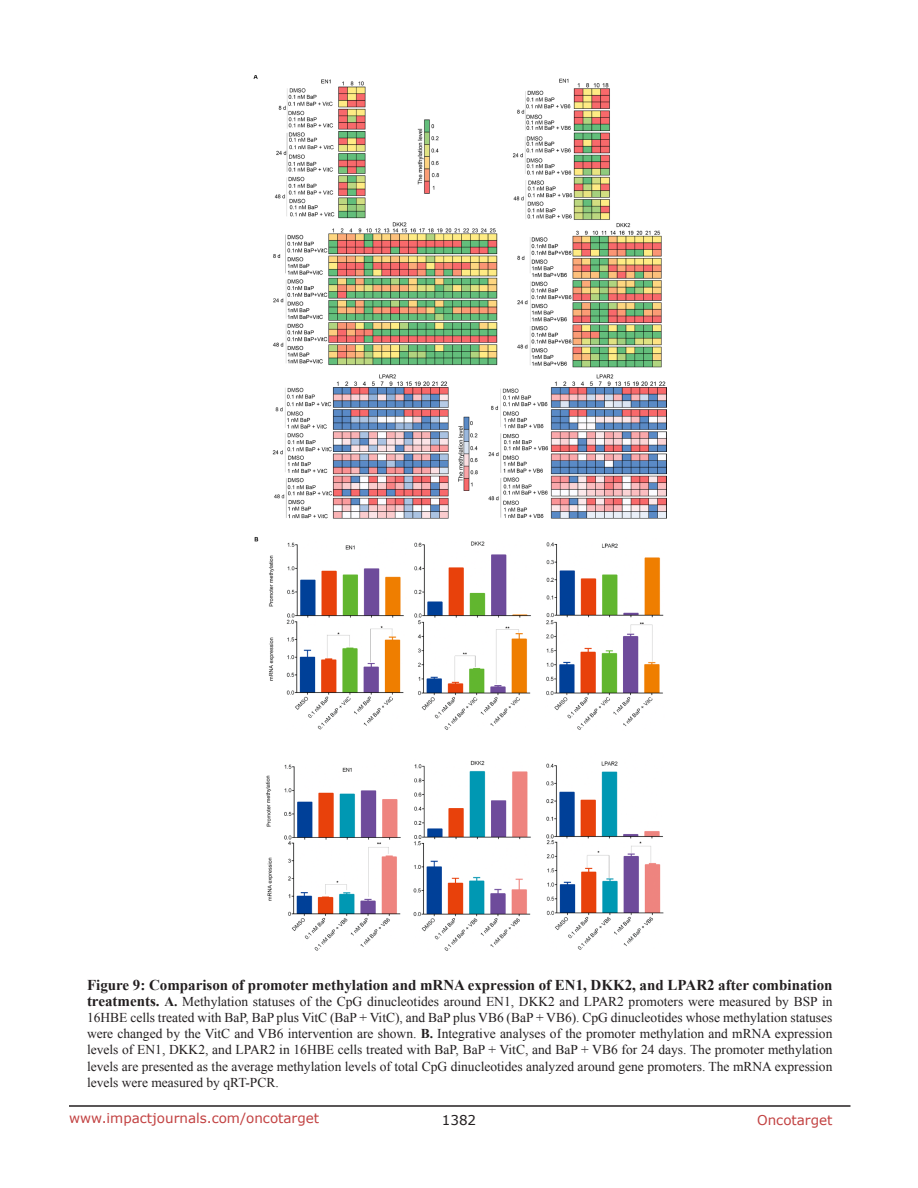
<style>
.page{position:relative;width:918px;height:1188px;background:#fff}
.page>*{position:absolute;margin:0;border:0;box-sizing:border-box;transform-origin:0 0}
.figuretext{font:700 15px "Times New Roman";color:#231f20}
.figuretext-2{font:13.5px/16.2px "Times New Roman";color:#231f20;text-align:justify}
.t1{font:13.5px "Verdana";color:#c24141}
.t2{font:13.5px "Verdana";color:#231f20}
.s1{font-weight:700;font-size:15px}
.s2{font-weight:700}
</style>
<div class="page">
<hr style="left:69px;top:1105px;width:781px;height:2px;background:#231f20">
<img style="left:253px;top:75px;width:413px;height:876px">
<p class="figuretext" style="left:87px;top:974px;width:747px">Figure 9: Comparison of promoter methylation and mRNA expression of EN1, DKK2, and LPAR2 after combination</p>
<p class="figuretext-2" style="left:87px;top:993px;width:747px"><span class="s1">treatments.</span> <span class="s2">A.</span> Methylation statuses of the CpG dinucleotides around EN1, DKK2 and LPAR2 promoters were measured by BSP in 16HBE cells treated with BaP, BaP plus VitC (BaP + VitC), and BaP plus VB6 (BaP + VB6). CpG dinucleotides whose methylation statuses were changed by the VitC and VB6 intervention are shown. <span class="s2">B.</span> Integrative analyses of the promoter methylation and mRNA expression levels of EN1, DKK2, and LPAR2 in 16HBE cells treated with BaP, BaP + VitC, and BaP + VB6 for 24 days. The promoter methylation levels are presented as the average methylation levels of total CpG dinucleotides analyzed around gene promoters. The mRNA expression levels were measured by qRT-PCR.</p>
<p class="t1" style="left:69px;top:1109px;width:252px">www.impactjournals.com/oncotarget</p>
<p class="t2" style="left:442px;top:1111px;width:36px">1382</p>
<p class="t1" style="left:757px;top:1111px;width:77px">Oncotarget</p>
</div>
